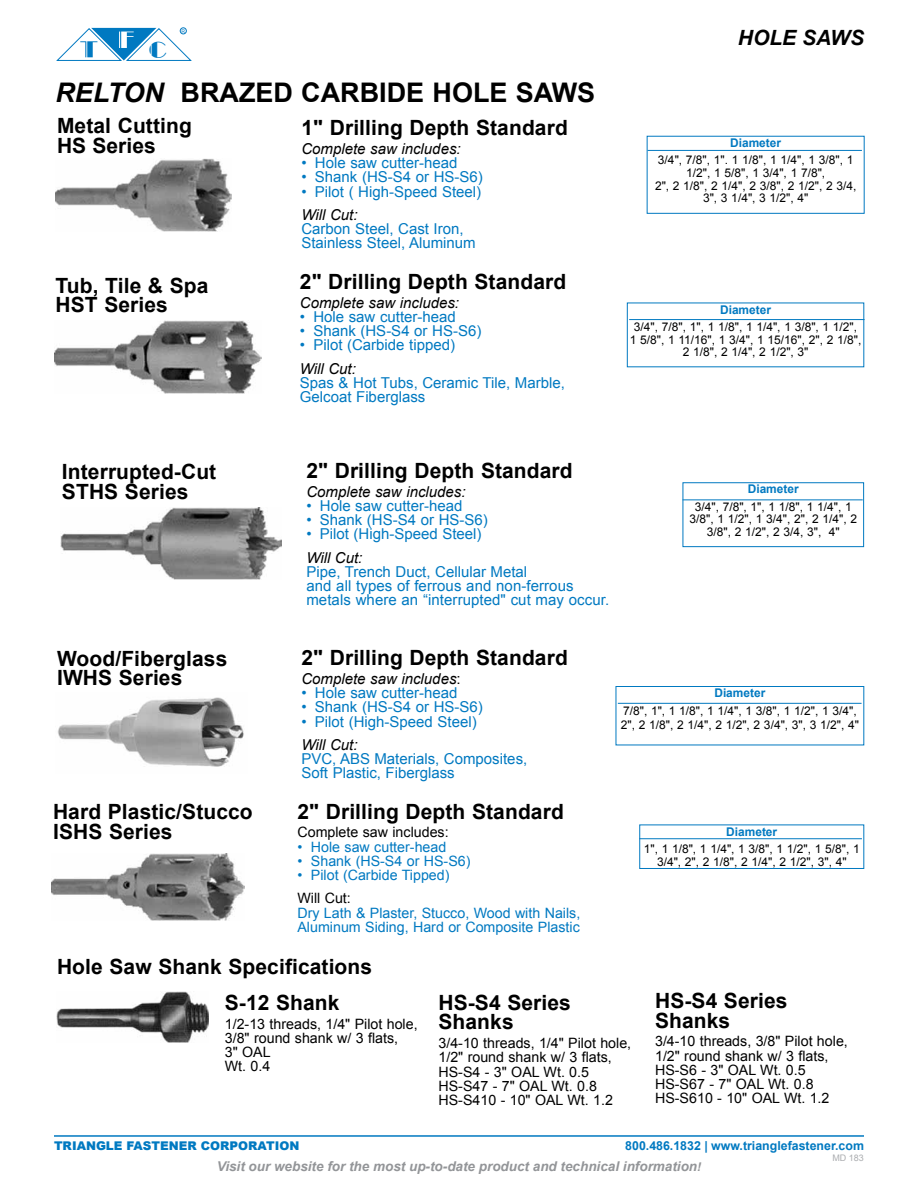
<style>
.page{position:relative;width:918px;height:1188px;background:#fff}
.page>*{position:absolute;margin:0;border:0;box-sizing:border-box;transform-origin:0 0}
.t1{font:700 27px "Arial";color:#000}
.t2{font:italic 700 27px "Arial";color:#000}
.t3{font:22.8px "Broadway Engraved BT";color:#0079c1}
.t4{font:700 21px/19.5px "Arial";letter-spacing:.005em;color:#000}
.t5{font:italic 700 21px "Arial";color:#000}
.t6{font:15px/14.2px "Arial";color:#0079c1}
.t7{font:italic 15px "Arial";color:#000}
.t8{font:14.25px/14.2px "Arial";color:#000}
.t9{font:14.25px/14.2px "Arial";color:#0079c1}
.t10{font:italic 700 13.5px "Arial";color:#939598}
.t11{font:700 12.3px "Arial";color:#0079c1}
.t12{font:12px/12.8px "Arial";color:#000;text-align:center}
.t13{font:700 12px "Arial";color:#0079c1}
.t14{font:900 12px "Arial";color:#0079c1}
.t15{font:9px "Arial";color:#abadb0}
.t16{font:5.1px "Arial";color:#0079c1}
.s1{font-style:normal}
.s2{font-size:12px}
</style>
<div class="page">
<svg style="left:56px;top:28px;width:136px;height:33px"></svg>
<div style="left:180px;top:28px;width:7px;height:6px;border:1px solid #0079c1;border-radius:50%"></div>
<hr style="left:54px;top:1135px;width:810px;height:2px;background:#0079c1">
<img style="left:56px;top:158px;width:176px;height:74px">
<div style="left:647px;top:136px;width:218px;height:78px;border:1px solid #0079c1"></div>
<hr style="left:648px;top:150px;width:214px;height:1px;background:#0079c1">
<img style="left:54px;top:321px;width:208px;height:72px">
<hr style="left:629px;top:319px;width:236px;height:1px;background:#0079c1">
<img style="left:60px;top:508px;width:222px;height:71px">
<div style="left:683px;top:482px;width:181px;height:65px;border:1px solid #0079c1"></div>
<hr style="left:683px;top:499px;width:180px;height:1px;background:#0079c1">
<img style="left:57px;top:697px;width:187px;height:70px">
<div style="left:616px;top:686px;width:248px;height:59px;border:1px solid #0079c1"></div>
<hr style="left:618px;top:703px;width:244px;height:1px;background:#0079c1">
<img style="left:52px;top:853px;width:193px;height:67px">
<div style="left:639px;top:825px;width:225px;height:44px;border:1px solid #0079c1"></div>
<hr style="left:639px;top:838px;width:223px;height:1px;background:#0079c1">
<img style="left:57px;top:991px;width:151px;height:51px">
<h2 class="t3" style="left:149px;top:36px;width:19px">C</h2>
<p class="t16" style="left:181px;top:27px;width:5px">R</p>
<h1 class="t2" style="left:56px;top:75px;width:57px">relton</h1>
<h1 class="t1" style="left:181px;top:75px;width:20px">brazed</h1>
<h1 class="t1" style="left:301px;top:75px;width:19px">carbide</h1>
<h1 class="t1" style="left:433px;top:75px;width:19px">hole</h1>
<h1 class="t1" style="left:516px;top:75px;width:21px">saws</h1>
<h3 class="t4" style="left:57px;top:117px;width:136px">Metal Cutting<br>HS Series</h3>
<h3 class="t4" style="left:301px;top:119px;width:268px">1" Drilling Depth Standard</h3>
<p class="t7" style="left:301px;top:139px;width:161px">Complete saw includes:</p>
<p class="t6" style="left:301px;top:156px;width:158px">• Hole saw cutter-head</p>
<p class="t6" style="left:301px;top:170px;width:183px">• Shank (HS-S4 or HS-S6)</p>
<p class="t6" style="left:301px;top:184px;width:181px">• Pilot ( High-Speed Steel)</p>
<p class="t7" style="left:301px;top:205px;width:58px">Will Cut:</p>
<p class="t6" style="left:301px;top:222px;width:176px">Carbon Steel, Cast Iron,<br>Stainless Steel, Aluminum</p>
<h3 class="t4" style="left:56px;top:276px;width:155px">Tub, Tile &amp; Spa<br>HST Series</h3>
<h3 class="t4" style="left:300px;top:272px;width:268px">2" Drilling Depth Standard</h3>
<p class="t7" style="left:300px;top:293px;width:161px">Complete saw includes:</p>
<p class="t6" style="left:300px;top:310px;width:158px">• Hole saw cutter-head</p>
<p class="t6" style="left:300px;top:324px;width:183px">• Shank (HS-S4 or HS-S6)</p>
<p class="t6" style="left:300px;top:338px;width:157px">• Pilot (Carbide tipped)</p>
<p class="t7" style="left:300px;top:359px;width:58px">Will Cut:</p>
<p class="t6" style="left:300px;top:376px;width:267px">Spas &amp; Hot Tubs, Ceramic Tile, Marble,<br>Gelcoat Fiberglass</p>
<h3 class="t5" style="left:738px;top:23px;width:16px">Hol</h3>
<h3 class="t5" style="left:782px;top:23px;width:65px">e Saws</h3>
<p class="t13" style="left:730px;top:135px;width:52px">Diameter</p>
<p class="t12" style="left:655px;top:154px;width:203px">3/4", 7/8", 1". 1 1/8", 1 1/4", 1 3/8", 1<br>1/2", 1 5/8", 1 3/4", 1 7/8",<br>2", 2 1/8", 2 1/4", 2 3/8", 2 1/2", 2 3/4,<br>3", 3 1/4", 3 1/2", 4"</p>
<p class="t13" style="left:720px;top:301px;width:52px">Diameter</p>
<p class="t12" style="left:630px;top:320px;width:233px">3/4", 7/8", 1", 1 1/8", 1 1/4", 1 3/8", 1 1/2",<br>1 5/8", 1 11/16", 1 3/4", 1 15/16", 2", 2 1/8",<br>2 1/8", 2 1/4", 2 1/2", 3"</p>
<h3 class="t4" style="left:62px;top:463px;width:156px">Interrupted-Cut<br>STHS Series</h3>
<h3 class="t4" style="left:306px;top:461px;width:268px">2" Drilling Depth Standard</h3>
<p class="t7" style="left:306px;top:482px;width:161px">Complete saw includes:</p>
<p class="t6" style="left:306px;top:499px;width:158px">• Hole saw cutter-head</p>
<p class="t6" style="left:306px;top:513px;width:183px">• Shank (HS-S4 or HS-S6)</p>
<p class="t6" style="left:306px;top:527px;width:177px">• Pilot (High-Speed Steel)</p>
<p class="t7" style="left:306px;top:548px;width:58px">Will Cut:</p>
<p class="t6" style="left:306px;top:565px;width:304px">Pipe, Trench Duct, Cellular Metal<br>and all types of ferrous and non-ferrous metals where an “interrupted" cut may occur.</p>
<p class="t13" style="left:748px;top:481px;width:52px">Diameter</p>
<p class="t12" style="left:690px;top:500px;width:169px">3/4", 7/8", 1", 1 1/8", 1 1/4", 1<br>3/8", 1 1/2", 1 3/4", 2", 2 1/4", 2<br>3/8", 2 1/2", 2 3/4, 3", 4"</p>
<h3 class="t4" style="left:57px;top:649px;width:172px">Wood/Fiberglass<br>IWHS Series</h3>
<h3 class="t4" style="left:301px;top:649px;width:268px">2" Drilling Depth Standard</h3>
<p class="t7" style="left:301px;top:669px;width:161px">Complete saw includes<span class="s1">:</span></p>
<p class="t6" style="left:301px;top:686px;width:158px">• Hole saw cutter-head</p>
<p class="t6" style="left:301px;top:700px;width:183px">• Shank (HS-S4 or HS-S6)</p>
<p class="t6" style="left:301px;top:714px;width:177px">• Pilot (High-Speed Steel)</p>
<p class="t7" style="left:301px;top:735px;width:58px">Will Cut:</p>
<p class="t6" style="left:301px;top:752px;width:227px">PVC, ABS Materials, Composites,<br>Soft Plastic, Fiberglass</p>
<h3 class="t4" style="left:53px;top:803px;width:201px">Hard Plastic/Stucco<br>ISHS Series</h3>
<h3 class="t4" style="left:297px;top:802px;width:268px">2" Drilling Depth Standard</h3>
<p class="t8" style="left:297px;top:825px;width:153px">Complete saw includes:</p>
<p class="t9" style="left:297px;top:840px;width:150px">• Hole saw cutter-head</p>
<p class="t9" style="left:297px;top:854px;width:175px">• Shank (HS-S4 or HS-S6)</p>
<p class="t9" style="left:297px;top:868px;width:154px">• Pilot (Carbide Tipped)</p>
<p class="t8" style="left:297px;top:891px;width:55px">Will Cut:</p>
<p class="t9" style="left:297px;top:906px;width:284px">Dry Lath &amp; Plaster, Stucco, Wood with Nails,<br>Aluminum Siding, Hard or Composite Plastic</p>
<h3 class="t4" style="left:57px;top:958px;width:317px">Hole Saw Shank Specifications</h3>
<p class="t13" style="left:714px;top:685px;width:52px">Diameter</p>
<p class="t12" style="left:621px;top:704px;width:240px;line-height:13.5px;text-align:left">7/8", 1", 1 1/8", 1 1/4", 1 3/8", 1 1/2", 1 3/4",<br>2", 2 1/8", 2 1/4", 2 1/2", 2 3/4", 3", 3 1/2", 4"</p>
<p class="t13" style="left:726px;top:823px;width:52px">Diameter</p>
<p class="t12" style="left:644px;top:842px;width:218px">1", 1 1/8", 1 1/4", 1 3/8", 1 1/2", 1 5/8", 1<br>3/4", 2", 2 1/8", 2 1/4", 2 1/2", 3", 4"</p>
<h3 class="t4" style="left:225px;top:993px;width:116px">S-12 Shank</h3>
<p class="t8" style="left:225px;top:1017px;width:194px">1/2-13 threads, 1/4" Pilot hole,<br>3/8" round shank w/ 3 flats,<br>3" OAL<br>Wt. 0.4</p>
<h3 class="t4" style="left:438px;top:993px;width:134px">HS-S4 Series<br>Shanks</h3>
<p class="t8" style="left:438px;top:1036px;width:194px">3/4-10 threads, 1/4" Pilot hole,<br>1/2" round shank w/ 3 flats,<br>HS-S4 - 3" OAL Wt. 0.5<br>HS-S47 - 7" OAL Wt. 0.8<br>HS-S410 - 10" OAL Wt. 1.2</p>
<h3 class="t4" style="left:655px;top:992px;width:134px">HS-S4 Series<br>Shanks</h3>
<p class="t8" style="left:655px;top:1035px;width:194px">3/4-10 threads, 3/8" Pilot hole,<br>1/2" round shank w/ 3 flats,<br>HS-S6 - 3" OAL Wt. 0.5<br>HS-S67 - 7" OAL Wt. 0.8<br>HS-S610 - 10" OAL Wt. 1.2</p>
<p class="t14" style="left:54px;top:1137px;width:247px">TRIANGLE FASTENER CORPORATION</p>
<p class="t11" style="left:625px;top:1138px;width:240px">800.486.1832 | www.trianglefastener.com</p>
<p class="t15" style="left:832px;top:1152px;width:33px">MD 183</p>
<p class="t10" style="left:217px;top:1157px;width:486px">Visit our website for the most up-to-date product and technical information<span class="s2">!</span></p>
</div>
